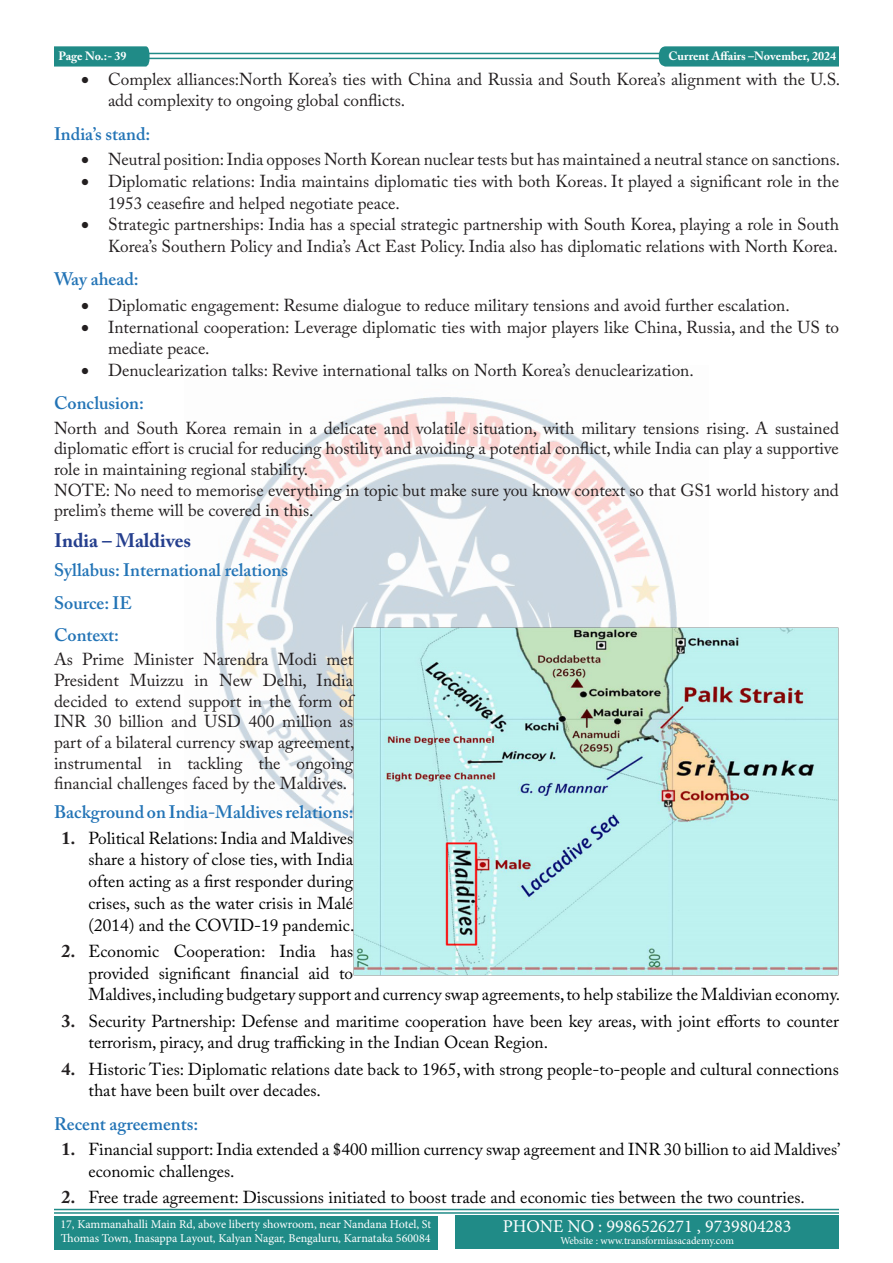
<style>
.page{position:relative;width:893px;height:1263px;background:#fff}
.page>*{position:absolute;margin:0;border:0;box-sizing:border-box;transform-origin:0 0}
.Main_Heading{font:700 19.5px "Adobe Caslon Pro";color:#253f8e}
.Sub_heading{font:600 18px "Adobe Caslon Pro";color:#2374b6}
.t1{font:18px "Minion Pro";color:#fff}
.Paragraph{font:17.25px/20.7px "Adobe Caslon Pro";color:#231f20}
.t2{font:17.25px/21.8px "Adobe Caslon Pro";color:#000}
.t3{font:12px/14.4px "Minion Pro";letter-spacing:-.005em;color:#fff}
.t4{font:700 12px "Adobe Caslon Pro";color:#fff}
.t5{font:10.5px "Minion Pro";color:#fff}
.s1{font-weight:700;font-size:18px;color:#231f20}
</style>
<div class="page">
<hr style="left:148px;top:53px;width:691px;height:1px;background:#208b87">
<hr style="left:148px;top:58px;width:690px;height:1px;background:#208b87">
<svg style="left:54px;top:46px;width:96px;height:21px;background:#2a908c"></svg>
<svg style="left:659px;top:46px;width:180px;height:21px;background:#29908c"></svg>
<hr style="left:54px;top:1209px;width:785px;height:1px;background:#208b87">
<hr style="left:54px;top:1212px;width:785px;height:2px;background:#208b87">
<div style="left:54px;top:1216px;width:383px;height:33px;background:#208b87"></div>
<div style="left:455px;top:1216px;width:384px;height:33px;background:#208b87"></div>
<img style="left:216px;top:397px;width:492px;height:492px">
<img style="left:354px;top:628px;width:485px;height:348px">
<p class="t4" style="left:59px;top:49px;width:70px">Page No.:- 39</p>
<p class="t4" style="left:668px;top:49px;width:169px">Current Affairs –November, 2024</p>
<p class="Paragraph" style="left:108px;top:68px;width:734px;line-height:21.8px;text-indent:-27px">• Complex alliances:North Korea’s ties with China and Russia and South Korea’s alignment with the U.S. add complexity to ongoing global conflicts.</p>
<p class="Sub_heading" style="left:54px;top:123px;width:98px">India’s stand:</p>
<p class="Paragraph" style="left:81px;top:149px;width:761px">• Neutral position: India opposes North Korean nuclear tests but has maintained a neutral stance on sanctions.</p>
<p class="Paragraph" style="left:108px;top:170px;width:732px;line-height:21.8px;text-indent:-27px">• Diplomatic relations: India maintains diplomatic ties with both Koreas. It played a significant role in the<br>1953 ceasefire and helped negotiate peace.</p>
<p class="Paragraph" style="left:81px;top:214px;width:759px;line-height:21.8px;text-align:right">• Strategic partnerships: India has a special strategic partnership with South Korea, playing a role in South<br>Korea’s Southern Policy and India’s Act East Policy. India also has diplomatic relations with North Korea.</p>
<p class="Sub_heading" style="left:54px;top:269px;width:86px">Way ahead:</p>
<p class="Paragraph" style="left:81px;top:294px;width:710px">• Diplomatic engagement: Resume dialogue to reduce military tensions and avoid further escalation.</p>
<p class="Paragraph" style="left:108px;top:316px;width:733px;line-height:21.8px;text-indent:-27px">• International cooperation: Leverage diplomatic ties with major players like China, Russia, and the US to mediate peace.</p>
<p class="Paragraph" style="left:81px;top:360px;width:614px">• Denuclearization talks: Revive international talks on North Korea’s denuclearization.</p>
<p class="Sub_heading" style="left:54px;top:393px;width:92px">Conclusion:</p>
<p class="Paragraph" style="left:54px;top:417px;width:787px;text-align:justify">North and South Korea remain in a delicate and volatile situation, with military tensions rising. A sustained diplomatic effort is crucial for reducing hostility and avoiding a potential conflict, while India can play a supportive role in maintaining regional stability.</p>
<p class="Paragraph" style="left:54px;top:479px;width:786px">NOTE: No need to memorise everything in topic but make sure you know context so that GS1 world history and prelim’s theme will be covered in this.</p>
<p class="Main_Heading" style="left:54px;top:529px;width:139px">India – Maldives</p>
<p class="Sub_heading" style="left:54px;top:559px;width:236px">Syllabus: International relations</p>
<p class="Sub_heading" style="left:54px;top:592px;width:79px">Source: IE</p>
<p class="Sub_heading" style="left:54px;top:624px;width:67px">Context:</p>
<p class="Paragraph" style="left:54px;top:649px;width:302px;text-align:justify">As Prime Minister Narendra Modi met President Muizzu in New Delhi, India decided to extend support in the form of INR 30 billion and USD 400 million as part of a bilateral currency swap agreement, instrumental in tackling the ongoing financial challenges faced by the Maldives.</p>
<p class="Sub_heading" style="left:54px;top:801px;width:301px">Background on India-Maldives relations:</p>
<p class="t2" style="left:88px;top:827px;width:267px;text-align:justify;text-indent:-27px"><span class="s1">1.</span> Political Relations: India and Maldives share a history of close ties, with India often acting as a first responder during crises, such as the water crisis in Malé (2014) and the COVID-19 pandemic.</p>
<p class="t2" style="left:88px;top:940px;width:753px;text-indent:-27px"><span class="s1">2.</span> Economic Cooperation: India has<br>provided significant financial aid to<br>Maldives, including budgetary support and currency swap agreements, to help stabilize the Maldivian economy.</p>
<p class="t2" style="left:88px;top:1010px;width:752px;text-indent:-27px"><span class="s1">3.</span> Security Partnership: Defense and maritime cooperation have been key areas, with joint efforts to counter terrorism, piracy, and drug trafficking in the Indian Ocean Region.</p>
<p class="t2" style="left:88px;top:1058px;width:752px;text-indent:-27px"><span class="s1">4.</span> Historic Ties: Diplomatic relations date back to 1965, with strong people-to-people and cultural connections that have been built over decades.</p>
<p class="Sub_heading" style="left:54px;top:1113px;width:146px">Recent agreements:</p>
<p class="t2" style="left:88px;top:1138px;width:754px;text-indent:-27px"><span class="s1">1.</span> Financial support: India extended a $400 million currency swap agreement and INR 30 billion to aid Maldives’ economic challenges.</p>
<p class="t2" style="left:62px;top:1186px;width:745px"><span class="s1">2.</span> Free trade agreement: Discussions initiated to boost trade and economic ties between the two countries.</p>
<p class="t3" style="left:60px;top:1217px;width:372px">17, Kammanahalli Main Rd, above liberty showroom, near Nandana Hotel, St<br>Thomas Town, Inasappa Layout, Kalyan Nagar, Bengaluru, Karnataka 560084</p>
<p class="t1" style="left:503px;top:1214px;width:290px">PHONE NO : 9986526271 , 9739804283</p>
<p class="t5" style="left:560px;top:1234px;width:175px">Website : www.transformiasacademy.com</p>
</div>
